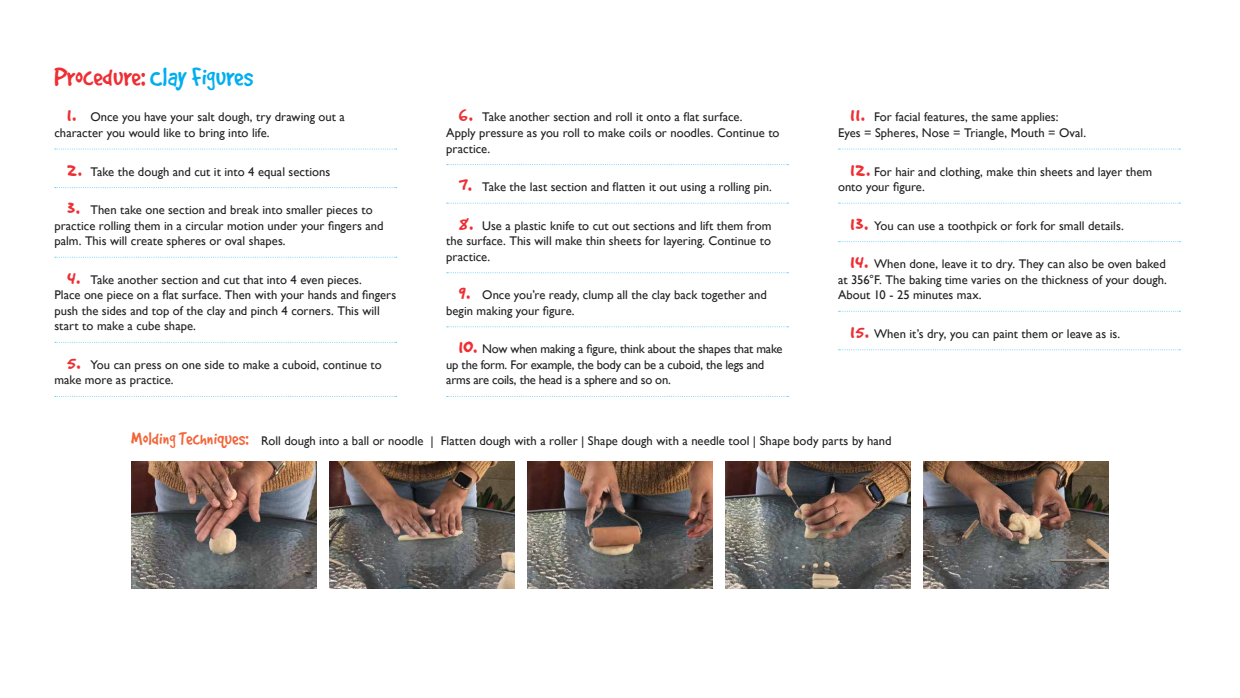
<style>
.page{position:relative;width:1240px;height:698px;background:#fff}
.page>*{position:absolute;margin:0;border:0;box-sizing:border-box;transform-origin:0 0}
.t1{font:28.9px "Good Dog";letter-spacing:.005em;color:#00aeef;scale:.93 1}
.t2{font:12.6px/15.5px "Gill Sans";color:#212121}
.t3{font:12.6px/15.5px "Gill Sans";letter-spacing:-.02em;color:#212121}
.s1{color:#ee2e33}
.s2{font-family:"Good Dog";font-size:23px;color:#ee2e33}
.s3{font-family:"Good Dog";font-size:20.1px;color:#f26539}
</style>
<div class="page">
<svg style="left:55px;top:149px;width:342px;height:1px"></svg>
<svg style="left:55px;top:187px;width:342px;height:1px"></svg>
<svg style="left:55px;top:257px;width:342px;height:1px"></svg>
<svg style="left:55px;top:342px;width:342px;height:1px"></svg>
<svg style="left:55px;top:396px;width:342px;height:1px"></svg>
<svg style="left:447px;top:164px;width:342px;height:1px"></svg>
<svg style="left:447px;top:203px;width:342px;height:1px"></svg>
<svg style="left:447px;top:272px;width:342px;height:1px"></svg>
<svg style="left:447px;top:326px;width:342px;height:1px"></svg>
<svg style="left:447px;top:396px;width:342px;height:1px"></svg>
<svg style="left:839px;top:149px;width:341px;height:1px"></svg>
<svg style="left:839px;top:203px;width:341px;height:1px"></svg>
<svg style="left:839px;top:241px;width:341px;height:1px"></svg>
<svg style="left:839px;top:311px;width:341px;height:1px"></svg>
<svg style="left:839px;top:349px;width:341px;height:1px"></svg>
<img style="left:131px;top:461px;width:186px;height:127px">
<img style="left:329px;top:461px;width:186px;height:127px">
<img style="left:527px;top:461px;width:186px;height:127px">
<img style="left:725px;top:461px;width:186px;height:127px">
<img style="left:923px;top:461px;width:186px;height:127px">
<h1 class="t1" style="left:54px;top:62px;width:215px"><span class="s1">Procedure:</span> Clay Figures</h1>
<p class="t2" style="left:54px;top:110px;width:292px;text-indent:13px"><span class="s2">1.</span> Once you have your salt dough, try drawing out a character you would like to bring into life.</p>
<p class="t2" style="left:67px;top:164px;width:265px"><span class="s2">2.</span> Take the dough and cut it into 4 equal sections</p>
<p class="t2" style="left:54px;top:202px;width:331px;text-indent:13px"><span class="s2">3.</span> Then take one section and break into smaller pieces to practice rolling them in a circular motion under your fingers and palm. This will create spheres or oval shapes.</p>
<p class="t2" style="left:54px;top:272px;width:343px;text-indent:13px"><span class="s2">4.</span> Take another section and cut that into 4 even pieces.<br>Place one piece on a flat surface. Then with your hands and fingers push the sides and top of the clay and pinch 4 corners. This will start to make a cube shape.</p>
<p class="t2" style="left:54px;top:357px;width:329px;text-indent:13px"><span class="s2">5.</span> You can press on one side to make a cuboid, continue to make more as practice.</p>
<p class="t2" style="left:446px;top:110px;width:335px;text-indent:13px"><span class="s2">6.</span> Take another section and roll it onto a flat surface.<br>Apply pressure as you roll to make coils or noodles. Continue to practice.</p>
<p class="t2" style="left:459px;top:179px;width:315px"><span class="s2">7.</span> Take the last section and flatten it out using a rolling pin.</p>
<p class="t2" style="left:446px;top:218px;width:327px;text-align:justify;text-indent:13px"><span class="s2">8.</span> Use a plastic knife to cut out sections and lift them from the surface. This will make thin sheets for layering. Continue to practice.</p>
<p class="t2" style="left:446px;top:287px;width:322px;text-indent:13px"><span class="s2">9.</span> Once you’re ready, clump all the clay back together and begin making your figure.</p>
<p class="t3" style="left:446px;top:342px;width:338px;text-indent:13px"><span class="s2">10.</span> Now when making a figure, think about the shapes that make up the form. For example, the body can be a cuboid, the legs and arms are coils, the head is a sphere and so on.</p>
<p class="t2" style="left:838px;top:110px;width:250px;text-indent:13px"><span class="s2">11.</span> For facial features, the same applies:<br>Eyes = Spheres, Nose = Triangle, Mouth = Oval.</p>
<p class="t2" style="left:838px;top:164px;width:316px;text-indent:13px"><span class="s2">12.</span> For hair and clothing, make thin sheets and layer them onto your figure.</p>
<p class="t2" style="left:851px;top:218px;width:275px"><span class="s2">13.</span> You can use a toothpick or fork for small details.</p>
<p class="t2" style="left:838px;top:256px;width:330px;text-align:justify;text-indent:13px"><span class="s2">14.</span> When done, leave it to dry. They can also be oven baked at 356°F. The baking time varies on the thickness of your dough.<br>About 10 - 25 minutes max.</p>
<p class="t2" style="left:851px;top:326px;width:271px"><span class="s2">15.</span> When it’s dry, you can paint them or leave as is.</p>
<p class="t2" style="left:131px;top:434px;width:762px"><span class="s3">Molding Techniques:</span> Roll dough into a ball or noodle | Flatten dough with a roller | Shape dough with a needle tool | Shape body parts by hand</p>
</div>
